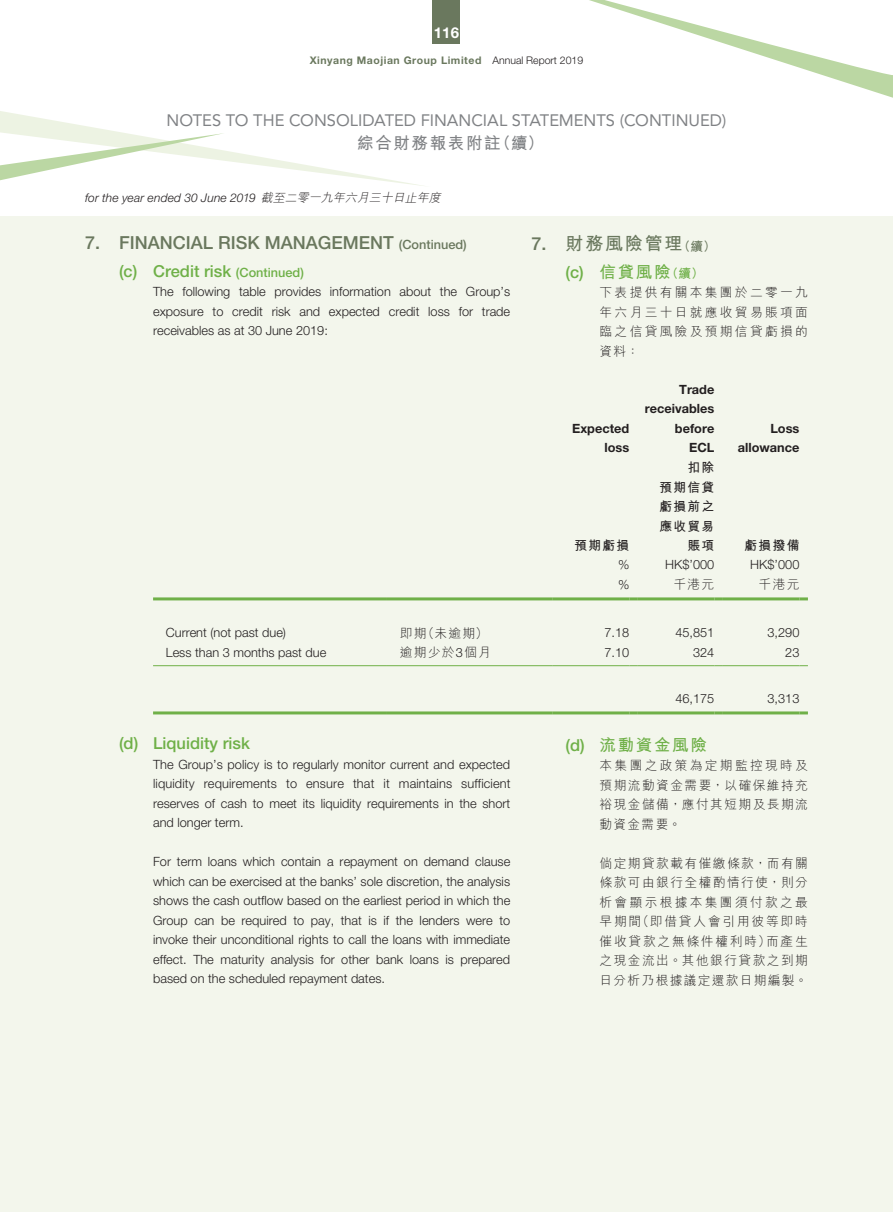
<style>
.page{position:relative;width:893px;height:1212px;background:#fff}
.page>*{position:absolute;margin:0;border:0;box-sizing:border-box;transform-origin:0 0}
.t1{font:500 18px "Helvetica Neue LT Std";color:#6a785e}
.t2{font:700 18px "M Hei HK";letter-spacing:.1em;color:#6a785e}
.t3{font:16.5px "Avenir LT Std";color:#808285}
.t4{font:500 16.5px "Helvetica Neue LT Std";color:#6fb048}
.t5{font:700 16.5px "M Hei HK";letter-spacing:.1em;color:#6fb048}
.t6{font:700 16.5px "M Hei HK";letter-spacing:.1em;color:#808285}
.t7{font:700 15px "Helvetica Neue LT Std";color:#fff}
.t8{font:300 12.75px/19.5px "Helvetica Neue LT Std";color:#231f20;text-align:justify}
.t9{font:300 12.75px/19.5px "M Hei HK";letter-spacing:.135em;color:#231f20;text-align:justify}
.t10{font:700 12.75px/19.5px "Helvetica Neue LT Std";color:#231f20;text-align:right}
.t11{font:700 12.75px/19.5px "M Hei HK";letter-spacing:.1em;color:#231f20;text-align:right}
.t12{font:italic 300 12px "Helvetica Neue LT Std";letter-spacing:.01em;color:#231f20}
.t13{font:700 10.5px "Helvetica Neue LT Std";letter-spacing:.05em;color:#6a785e}
.s1{font-weight:300;color:#231f20}
.s2{font-family:"M Hei HK"}
.s3{font-size:12.75px}
.s4{font-family:"Helvetica Neue LT Std";font-weight:500}
.s5{font-family:"Helvetica Neue LT Std"}
</style>
<div class="page">
<div style="left:0;top:216px;width:893px;height:996px;background:#f3f6ec"></div>
<div style="left:433px;top:0;width:27px;height:44px;background:#6a785e"></div>
<svg style="left:0;top:111px;width:423px;height:75px"></svg>
<hr style="left:153px;top:665px;width:234px;height:1px;background:#6fb048">
<hr style="left:387px;top:665px;width:166px;height:1px;background:#6fb048">
<hr style="left:553px;top:665px;width:76px;height:1px;background:#6fb048">
<hr style="left:638px;top:665px;width:76px;height:1px;background:#6fb048">
<hr style="left:723px;top:665px;width:76px;height:1px;background:#6fb048">
<hr style="left:153px;top:597px;width:234px;height:3px;background:#6fb048">
<hr style="left:387px;top:597px;width:166px;height:3px;background:#6fb048">
<hr style="left:553px;top:597px;width:76px;height:3px;background:#6fb048">
<svg style="left:629px;top:597px;width:9px;height:3px"></svg>
<hr style="left:638px;top:597px;width:76px;height:3px;background:#6fb048">
<svg style="left:714px;top:597px;width:9px;height:3px"></svg>
<hr style="left:723px;top:597px;width:76px;height:3px;background:#6fb048">
<svg style="left:799px;top:597px;width:9px;height:3px"></svg>
<hr style="left:153px;top:711px;width:234px;height:3px;background:#6fb048">
<hr style="left:387px;top:711px;width:166px;height:3px;background:#6fb048">
<hr style="left:553px;top:711px;width:76px;height:3px;background:#6fb048">
<svg style="left:629px;top:711px;width:9px;height:3px"></svg>
<hr style="left:638px;top:711px;width:76px;height:3px;background:#6fb048">
<hr style="left:723px;top:711px;width:76px;height:3px;background:#6fb048">
<svg style="left:714px;top:711px;width:9px;height:3px"></svg>
<svg style="left:799px;top:711px;width:9px;height:3px"></svg>
<svg style="left:589px;top:0;width:304px;height:98px"></svg>
<p class="t7" style="left:434px;top:23px;width:27px">116</p>
<p class="t13" style="left:310px;top:54px;width:275px">Xinyang Maojian Group Limited <span class="s1">Annual Report 2019</span></p>
<p class="t3" style="left:167px;top:111px;width:561px">NOTES TO THE CONSOLIDATED FINANCIAL STATEMENTS (CONTINUED)</p>
<p class="t6" style="left:357px;top:131px;width:188px">綜合財務報表附註（續）</p>
<p class="t12" style="left:85px;top:190px;width:360px">for the year ended 30 June 2019 <span class="s2">截至二零一九年六月三十日止年度</span></p>
<p class="t1" style="left:85px;top:232px;width:383px">7. FINANCIAL RISK MANAGEMENT <span class="s3">(Continued)</span></p>
<p class="t4" style="left:119px;top:261px;width:186px">(c) Credit risk <span class="s3">(Continued)</span></p>
<p class="t8" style="left:153px;top:282px;width:359px">The following table provides information about the Group’s exposure to credit risk and expected credit loss for trade receivables as at 30 June 2019:</p>
<p class="t2" style="left:531px;top:230px;width:186px"><span class="s4">7.</span> 財務風險管理<span class="s3">（續）</span></p>
<p class="t5" style="left:566px;top:260px;width:140px"><span class="s4">(c)</span> 信貸風險<span class="s3">（續）</span></p>
<p class="t9" style="left:600px;top:283px;width:210px">下表提供有關本集團於二零一九年六月三十日就應收貿易賬項面臨之信貸風險及預期信貸虧損的資料：</p>
<p class="t10" style="left:572px;top:418px;width:59px">Expected loss</p>
<p class="t11" style="left:574px;top:535px;width:56px">預期虧損</p>
<p class="t10" style="left:645px;top:379px;width:71px">Trade receivables before<br>ECL</p>
<p class="t11" style="left:660px;top:457px;width:56px">扣除<br>預期信貸虧損前之應收貿易賬項</p>
<p class="t10" style="left:738px;top:418px;width:63px">Loss allowance</p>
<p class="t11" style="left:745px;top:535px;width:56px">虧損撥備</p>
<p class="t8" style="left:618px;top:555px;width:13px">%</p>
<p class="t8" style="left:665px;top:555px;width:51px">HK$’000</p>
<p class="t8" style="left:750px;top:555px;width:51px">HK$’000</p>
<p class="t8" style="left:618px;top:575px;width:13px">%</p>
<p class="t9" style="left:674px;top:575px;width:42px">千港元</p>
<p class="t9" style="left:759px;top:575px;width:42px">千港元</p>
<p class="t8" style="left:166px;top:623px;width:122px">Current (not past due)</p>
<p class="t9" style="left:400px;top:623px;width:90px">即期（未逾期）</p>
<p class="t8" style="left:604px;top:623px;width:26px">7.18</p>
<p class="t8" style="left:675px;top:623px;width:40px">45,851</p>
<p class="t8" style="left:767px;top:623px;width:33px">3,290</p>
<p class="t8" style="left:166px;top:642px;width:162px">Less than 3 months past due</p>
<p class="t9" style="left:400px;top:643px;width:93px">逾期少於<span class="s5">3</span>個月</p>
<p class="t8" style="left:604px;top:642px;width:26px">7.10</p>
<p class="t8" style="left:693px;top:642px;width:23px">324</p>
<p class="t8" style="left:785px;top:642px;width:16px">23</p>
<p class="t8" style="left:675px;top:688px;width:40px">46,175</p>
<p class="t8" style="left:767px;top:688px;width:33px">3,313</p>
<p class="t4" style="left:119px;top:733px;width:132px">(d) Liquidity risk</p>
<p class="t8" style="left:153px;top:754px;width:359px">The Group’s policy is to regularly monitor current and expected liquidity requirements to ensure that it maintains sufficient reserves of cash to meet its liquidity requirements in the short and longer term.</p>
<p class="t8" style="left:153px;top:851px;width:359px">For term loans which contain a repayment on demand clause which can be exercised at the banks’ sole discretion, the analysis shows the cash outflow based on the earliest period in which the Group can be required to pay, that is if the lenders were to invoke their unconditional rights to call the loans with immediate effect. The maturity analysis for other bank loans is prepared based on the scheduled repayment dates.</p>
<p class="t5" style="left:566px;top:733px;width:143px"><span class="s4">(d)</span> 流動資金風險</p>
<p class="t9" style="left:600px;top:756px;width:210px">本集團之政策為定期監控現時及預期流動資金需要，以確保維持充裕現金儲備，應付其短期及長期流動資金需要。</p>
<p class="t9" style="left:600px;top:853px;width:210px">倘定期貸款載有催繳條款，而有關條款可由銀行全權酌情行使，則分析會顯示根據本集團須付款之最早期間（即借貸人會引用彼等即時催收貸款之無條件權利時）而產生之現金流出。其他銀行貸款之到期日分析乃根據議定還款日期編製。</p>
</div>
